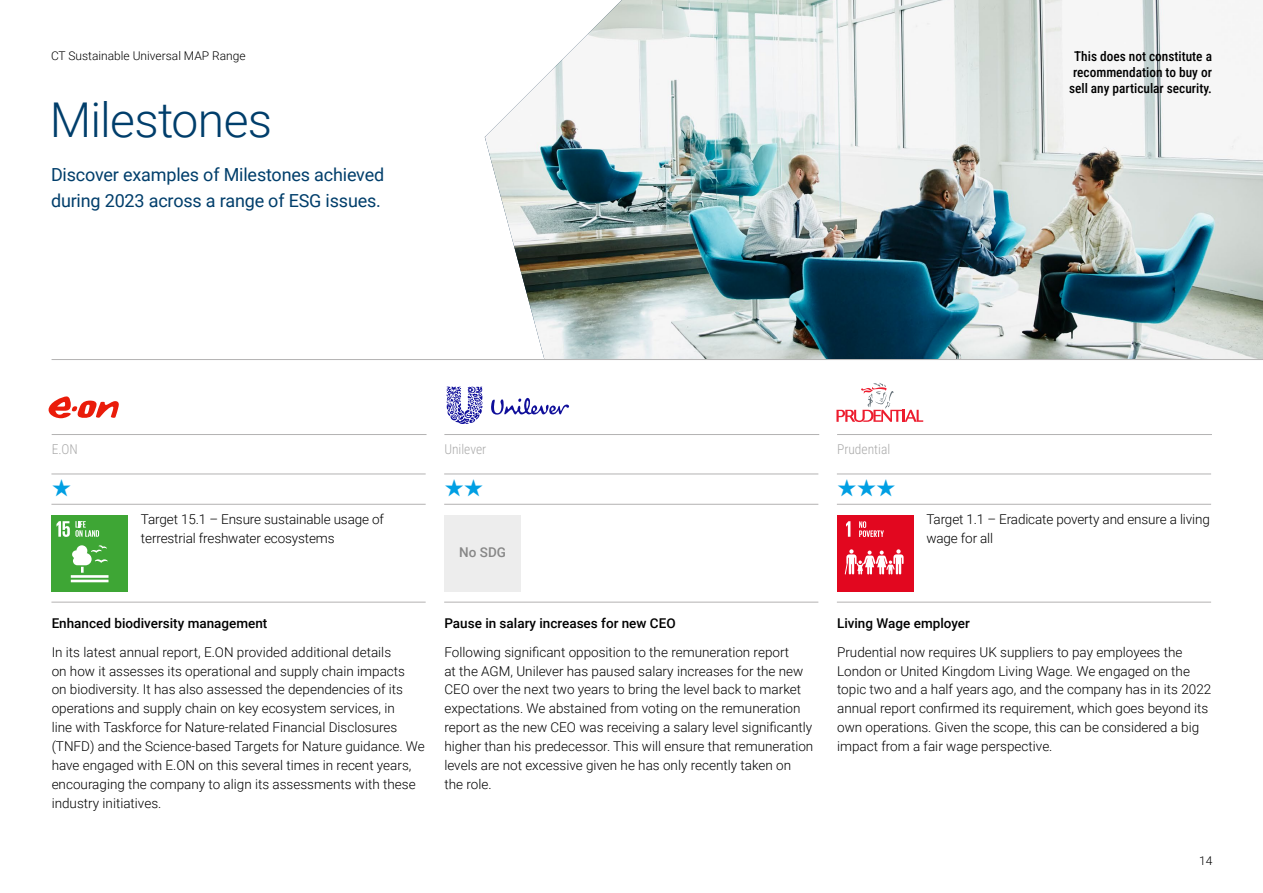
<style>
.page{position:relative;width:1263px;height:893px;background:#fff}
.page>*{position:absolute;margin:0;border:0;box-sizing:border-box;transform-origin:0 0}
.t1{font:300 48px "Roboto";letter-spacing:-.015em;color:#003e6b}
.t2{font:24px "Zapf Dingbats ITC";color:#009fe3}
.t3{font:18px/25.2px "Roboto";letter-spacing:-.01em;color:#003e6b}
.t4{font:300 13.5px/18.9px "Roboto";color:#000}
.t5{font:500 13.5px "Roboto";color:#000}
.t6{font:300 13.5px "Roboto Condensed";color:#aaa}
.t7{font:500 13.5px "Roboto";color:#878787}
.t8{font:500 13.35px/16px "Roboto Condensed";color:#000;text-align:center}
.t9{font:300 12px "Roboto";color:#000}
</style>
<div class="page">
<img style="left:485px;top:0;width:778px;height:359px">
<hr style="left:52px;top:359px;width:1211px;height:1px;background:#b3b2b2">
<hr style="left:52px;top:434px;width:374px;height:1px;background:#b3b2b2">
<hr style="left:51px;top:474px;width:375px;height:1px;background:#b3b2b2">
<svg style="left:49px;top:396px;width:70px;height:22px"></svg>
<hr style="left:51px;top:602px;width:375px;height:1px;background:#b3b2b2">
<hr style="left:51px;top:504px;width:375px;height:1px;background:#b3b2b2">
<div style="left:51px;top:515px;width:77px;height:77px;background:#3ea635"></div>
<hr style="left:71px;top:575px;width:38px;height:3px;background:#fff">
<hr style="left:71px;top:580px;width:38px;height:2px;background:#fff">
<svg style="left:72px;top:545px;width:36px;height:28px"></svg>
<svg style="left:57px;top:521px;width:42px;height:16px"></svg>
<hr style="left:444px;top:434px;width:375px;height:1px;background:#b3b2b2">
<hr style="left:444px;top:474px;width:374px;height:1px;background:#b3b2b2">
<svg style="left:446px;top:387px;width:36px;height:37px"></svg>
<svg style="left:491px;top:398px;width:78px;height:17px"></svg>
<hr style="left:444px;top:602px;width:374px;height:1px;background:#b3b2b2">
<hr style="left:444px;top:504px;width:374px;height:1px;background:#b3b2b2">
<hr style="left:837px;top:434px;width:375px;height:1px;background:#b3b2b2">
<hr style="left:837px;top:474px;width:374px;height:1px;background:#b3b2b2">
<svg style="left:836px;top:383px;width:87px;height:39px"></svg>
<hr style="left:837px;top:602px;width:374px;height:1px;background:#b3b2b2">
<hr style="left:837px;top:504px;width:374px;height:1px;background:#b3b2b2">
<div style="left:444px;top:515px;width:77px;height:77px;background:#ededed"></div>
<div style="left:837px;top:515px;width:77px;height:77px;background:#e2071f"></div>
<svg style="left:844px;top:549px;width:59px;height:26px"></svg>
<svg style="left:846px;top:521px;width:4px;height:16px"></svg>
<svg style="left:859px;top:521px;width:25px;height:16px"></svg>
<p class="t9" style="left:51px;top:47px;width:196px">CT Sustainable Universal MAP Range</p>
<h1 class="t1" style="left:50px;top:86px;width:224px">Milestones</h1>
<h3 class="t3" style="left:51px;top:162px;width:335px">Discover examples of Milestones achieved during 2023 across a range of ESG issues.</h3>
<p class="t8" style="left:1069px;top:48px;width:144px">This does not constitute a recommendation to buy or sell any particular security.</p>
<p class="t6" style="left:52px;top:439px;width:28px">E.ON</p>
<p class="t6" style="left:444px;top:439px;width:43px">Unilever</p>
<p class="t6" style="left:837px;top:439px;width:55px">Prudential</p>
<h2 class="t2" style="left:837px;top:476px;width:60px">★★★</h2>
<p class="t4" style="left:141px;top:510px;width:245px">Target 15.1 – Ensure sustainable usage of terrestrial freshwater ecosystems</p>
<p class="t7" style="left:459px;top:543px;width:48px">No SDG</p>
<p class="t4" style="left:926px;top:510px;width:285px">Target 1.1 – Eradicate poverty and ensure a living wage for all</p>
<p class="t5" style="left:52px;top:614px;width:217px">Enhanced biodiversity management</p>
<p class="t4" style="left:52px;top:642px;width:375px">In its latest annual report, E.ON provided additional details<br>on how it assesses its operational and supply chain impacts<br>on biodiversity. It has also assessed the dependencies of its operations and supply chain on key ecosystem services, in<br>line with Taskforce for Nature-related Financial Disclosures (TNFD) and the Science-based Targets for Nature guidance. We have engaged with E.ON on this several times in recent years, encouraging the company to align its assessments with these industry initiatives.</p>
<p class="t5" style="left:444px;top:614px;width:233px">Pause in salary increases for new CEO</p>
<p class="t4" style="left:444px;top:642px;width:370px">Following significant opposition to the remuneration report<br>at the AGM, Unilever has paused salary increases for the new CEO over the next two years to bring the level back to market expectations. We abstained from voting on the remuneration report as the new CEO was receiving a salary level significantly higher than his predecessor. This will ensure that remuneration levels are not excessive given he has only recently taken on the role.</p>
<p class="t5" style="left:837px;top:614px;width:134px">Living Wage employer</p>
<p class="t4" style="left:837px;top:642px;width:376px">Prudential now requires UK suppliers to pay employees the London or United Kingdom Living Wage. We engaged on the topic two and a half years ago, and the company has in its 2022 annual report confirmed its requirement, which goes beyond its own operations. Given the scope, this can be considered a big impact from a fair wage perspective.</p>
<p class="t9" style="left:1199px;top:853px;width:15px">14</p>
</div>
